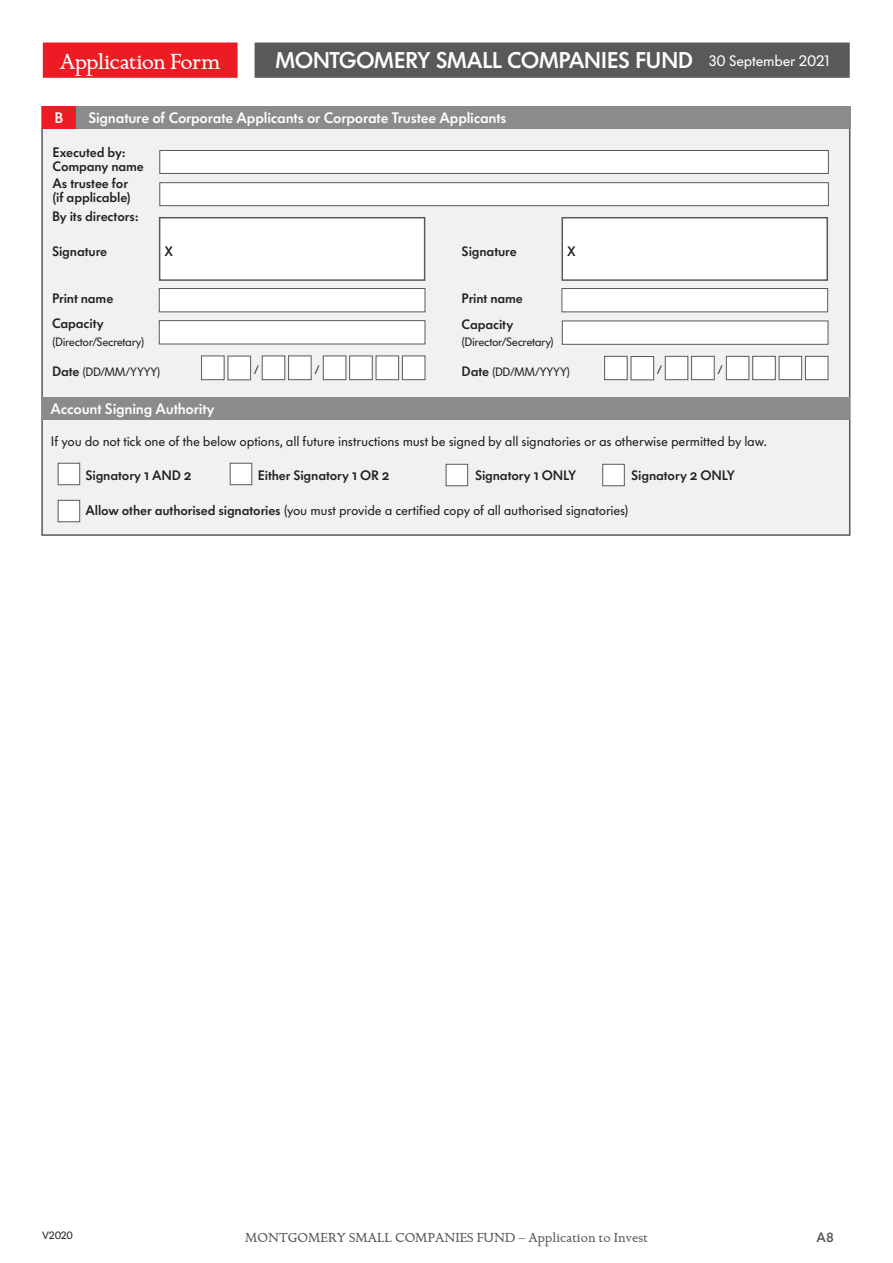
<style>
.page{position:relative;width:893px;height:1263px;background:#fff}
.page>*{position:absolute;margin:0;border:0;box-sizing:border-box;transform-origin:0 0}
._02_Body_text{font:22.5px "Volkswagen Semi";letter-spacing:-.03em;color:#fff}
._02_Body_text-2{font:22.5px "Golden Cockerel ITC";letter-spacing:-.03em;color:#fff}
._02_Body_text-3{font:15px "Volkswagen Semi";letter-spacing:-.015em;color:#fff}
._02_Body_text-4{font:15px "Volkswagen Copy";letter-spacing:-.015em;color:#fff}
._02_Body_text-5{font:13.5px "Volkswagen Copy";letter-spacing:-.015em;color:#231f20}
._02_Body_text-6{font:13.5px "Volkswagen Semi";letter-spacing:-.01em;color:#231f20}
.t1{font:13.5px "Golden Cockerel ITC";color:#58595b}
.t2{font:13.5px "Volkswagen Semi";color:#58595b}
._02_Body_text-7{font:12px "Volkswagen Copy";letter-spacing:-.03em;color:#231f20}
.t3{font:10.5px "Volkswagen Copy";letter-spacing:-.025em;color:#231f20}
.s1{font-family:"Volkswagen Semi";font-size:13.5px}
.s2{font-family:"Volkswagen Semi"}
</style>
<div class="page">
<div style="left:255px;top:43px;width:595px;height:35px;background:#58595b;border:2px solid #58595b"></div>
<div style="left:44px;top:43px;width:193px;height:34px;background:#ed1c24"></div>
<div style="left:43px;top:43px;width:195px;height:35px;border:2px solid #ed1c24"></div>
<div style="left:41px;top:106px;width:809px;height:430px;background:#f0f1f2;border:2px solid #58595b"></div>
<div style="left:160px;top:218px;width:265px;height:62px;background:#fff"></div>
<div style="left:159px;top:217px;width:266px;height:64px;border:2px solid #58595b"></div>
<div style="left:228px;top:356px;width:23px;height:24px;background:#fff;border:1px solid #58595b"></div>
<div style="left:262px;top:355px;width:23px;height:25px;background:#fff;border:1px solid #58595b"></div>
<div style="left:288px;top:355px;width:24px;height:25px;background:#fff;border:1px solid #58595b"></div>
<div style="left:323px;top:355px;width:23px;height:25px;background:#fff;border:1px solid #58595b"></div>
<div style="left:349px;top:355px;width:24px;height:25px;background:#fff;border:1px solid #58595b"></div>
<div style="left:376px;top:355px;width:23px;height:25px;background:#fff;border:1px solid #58595b"></div>
<div style="left:201px;top:355px;width:23px;height:25px;background:#fff;border:1px solid #58595b"></div>
<div style="left:402px;top:355px;width:23px;height:25px;background:#fff;border:1px solid #58595b"></div>
<div style="left:159px;top:288px;width:266px;height:24px;background:#fff;border:1px solid #58595b"></div>
<div style="left:159px;top:320px;width:266px;height:24px;background:#fff;border:1px solid #58595b"></div>
<div style="left:41px;top:106px;width:809px;height:23px;background:#8a8b8c"></div>
<div style="left:562px;top:218px;width:265px;height:62px;background:#fff"></div>
<div style="left:561px;top:217px;width:267px;height:64px;border:2px solid #58595b"></div>
<div style="left:631px;top:356px;width:23px;height:24px;background:#fff;border:1px solid #58595b"></div>
<div style="left:665px;top:356px;width:23px;height:24px;background:#fff;border:1px solid #58595b"></div>
<div style="left:691px;top:356px;width:24px;height:24px;background:#fff;border:1px solid #58595b"></div>
<div style="left:726px;top:356px;width:23px;height:24px;background:#fff;border:1px solid #58595b"></div>
<div style="left:752px;top:356px;width:24px;height:24px;background:#fff;border:1px solid #58595b"></div>
<div style="left:779px;top:356px;width:23px;height:24px;background:#fff;border:1px solid #58595b"></div>
<div style="left:604px;top:356px;width:24px;height:24px;background:#fff;border:1px solid #58595b"></div>
<div style="left:805px;top:356px;width:23px;height:24px;background:#fff;border:1px solid #58595b"></div>
<div style="left:561px;top:288px;width:267px;height:24px;background:#fff;border:1px solid #58595b"></div>
<div style="left:562px;top:321px;width:266px;height:24px;background:#fff;border:1px solid #58595b"></div>
<div style="left:42px;top:106px;width:34px;height:23px;background:#ed1c24"></div>
<div style="left:159px;top:182px;width:670px;height:24px;background:#fff;border:1px solid #58595b"></div>
<div style="left:159px;top:150px;width:670px;height:24px;background:#fff;border:1px solid #58595b"></div>
<div style="left:42px;top:397px;width:808px;height:23px;background:#8a8b8c"></div>
<div style="left:58px;top:463px;width:22px;height:22px;background:#fff;border:1px solid #58595b"></div>
<div style="left:230px;top:463px;width:22px;height:22px;background:#fff;border:1px solid #58595b"></div>
<div style="left:446px;top:464px;width:22px;height:22px;background:#fff;border:1px solid #58595b"></div>
<div style="left:602px;top:464px;width:23px;height:22px;background:#fff;border:1px solid #58595b"></div>
<div style="left:58px;top:500px;width:22px;height:22px;background:#fff;border:1px solid #58595b"></div>
<p class="_02_Body_text-2" style="left:60px;top:49px;width:162px">Application Form</p>
<p class="_02_Body_text" style="left:275px;top:47px;width:420px">MONTGOMERY SMALL COMPANIES FUND</p>
<p class="_02_Body_text-4" style="left:709px;top:52px;width:122px">30 September 2021</p>
<p class="_02_Body_text-3" style="left:54px;top:110px;width:11px">B</p>
<p class="_02_Body_text-3" style="left:88px;top:110px;width:420px">Signature of Corporate Applicants or Corporate Trustee Applicants</p>
<p class="_02_Body_text-6" style="left:53px;top:145px;width:74px">Executed by:</p>
<p class="_02_Body_text-6" style="left:53px;top:158px;width:93px">Company name</p>
<p class="_02_Body_text-6" style="left:53px;top:176px;width:77px">As trustee for</p>
<p class="_02_Body_text-6" style="left:53px;top:189px;width:80px">(if applicable)</p>
<p class="_02_Body_text-6" style="left:52px;top:209px;width:87px">By its directors:</p>
<p class="_02_Body_text-6" style="left:52px;top:243px;width:57px">Signature</p>
<p class="_02_Body_text-6" style="left:52px;top:290px;width:63px">Print name</p>
<p class="_02_Body_text-6" style="left:52px;top:316px;width:53px">Capacity</p>
<p class="_02_Body_text-7" style="left:52px;top:335px;width:94px">(Director/Secretary)</p>
<p class="_02_Body_text-7" style="left:52px;top:365px;width:110px"><span class="s1">Date</span> (DD/MM/YYYY)</p>
<p class="_02_Body_text-6" style="left:165px;top:243px;width:10px">X</p>
<p class="_02_Body_text-7" style="left:254px;top:363px;width:7px">/</p>
<p class="_02_Body_text-7" style="left:314px;top:363px;width:7px">/</p>
<p class="_02_Body_text-6" style="left:462px;top:243px;width:57px">Signature</p>
<p class="_02_Body_text-6" style="left:462px;top:290px;width:63px">Print name</p>
<p class="_02_Body_text-6" style="left:462px;top:316px;width:53px">Capacity</p>
<p class="_02_Body_text-7" style="left:462px;top:335px;width:94px">(Director/Secretary)</p>
<p class="_02_Body_text-7" style="left:462px;top:365px;width:110px"><span class="s1">Date</span> (DD/MM/YYYY)</p>
<p class="_02_Body_text-6" style="left:567px;top:243px;width:10px">X</p>
<p class="_02_Body_text-7" style="left:657px;top:363px;width:7px">/</p>
<p class="_02_Body_text-7" style="left:717px;top:363px;width:7px">/</p>
<p class="_02_Body_text-3" style="left:51px;top:401px;width:165px">Account Signing Authority</p>
<p class="_02_Body_text-5" style="left:51px;top:433px;width:717px">If you do not tick one of the below options, all future instructions must be signed by all signatories or as otherwise permitted by law.</p>
<p class="_02_Body_text-6" style="left:86px;top:468px;width:108px">Signatory 1 AND 2</p>
<p class="_02_Body_text-6" style="left:258px;top:468px;width:133px">Either Signatory 1 OR 2</p>
<p class="_02_Body_text-6" style="left:475px;top:468px;width:103px">Signatory 1 ONLY</p>
<p class="_02_Body_text-6" style="left:631px;top:468px;width:105px">Signatory 2 ONLY</p>
<p class="_02_Body_text-5" style="left:86px;top:503px;width:545px"><span class="s2">Allow other authorised signatories</span> (you must provide a certified copy of all authorised signatories)</p>
<p class="t3" style="left:42px;top:1230px;width:32px">V2020</p>
<p class="t1" style="left:245px;top:1230px;width:404px">MONTGOMERY SMALL COMPANIES FUND – Application to Invest</p>
<p class="t2" style="left:817px;top:1229px;width:19px">A8</p>
</div>
